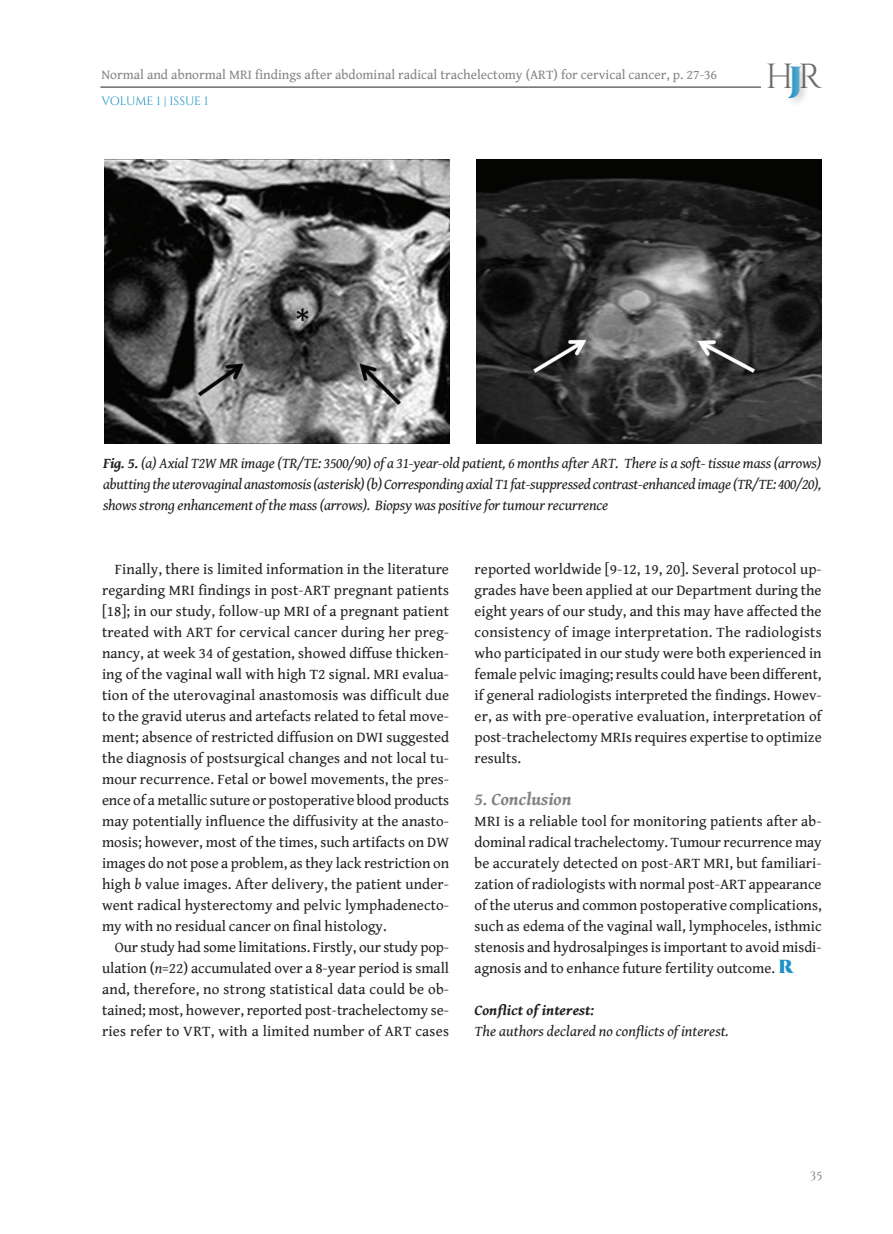
<style>
.page{position:relative;width:893px;height:1234px;background:#fff}
.page>*{position:absolute;margin:0;border:0;box-sizing:border-box;transform-origin:0 0}
.t1{font:34.8px "Cinzel";color:#6c6d70}
.MESOTITLOS{font:italic 700 18px "Gentium Book Basic";color:#808285}
.TEXT_new{font:15px/21px "Gentium Book Basic";color:#231f20;text-align:justify}
.TEXT_new-2{font:italic 15px/21px "Gentium Book Basic";letter-spacing:-.01em;color:#231f20;text-align:justify}
.TEXT_new-3{font:italic 700 15px "Gentium Book Basic";letter-spacing:.005em;color:#231f20}
.t2{font:13.5px "Gentium Book Basic";color:#828487}
.t3{font:12px "Cinzel";letter-spacing:-.015em;color:#1c91c5}
.t4{font:12px "Cinzel";color:#6c6d70}
.s1{font-weight:900;color:#1c91c5}
.s2{font-weight:700}
.s3{font-style:italic}
.s4{font-family:"Cinzel";font-weight:900;font-size:18.9px;color:#1c91c5}
</style>
<div class="page">
<hr style="left:100px;top:86px;width:661px;height:2px;background:#6c6d70">
<div style="left:785px;top:61px;width:27px;height:47px;background:#231f20;opacity:.25"></div>
<img style="left:104px;top:159px;width:346px;height:284px">
<img style="left:477px;top:159px;width:345px;height:284px">
<p class="t2" style="left:101px;top:65px;width:617px">Normal and abnormal MRI findings after abdominal radical trachelectomy (ART) for cervical cancer, p. 27-36</p>
<p class="t3" style="left:101px;top:94px;width:108px">VOLUME 1 | ISSUE 1</p>
<h1 class="t1" style="left:765px;top:56px;width:58px">H<span class="s1">J</span>R</h1>
<p class="TEXT_new-2" style="left:103px;top:452px;width:720px"><span class="s2">Fig. 5.</span> (a) Axial T2W MR image (TR/TE: 3500/90) of a 31-year-old patient, 6 months after ART. There is a soft- tissue mass (arrows) abutting the uterovaginal anastomosis (asterisk) (b) Corresponding axial T1 fat-suppressed contrast-enhanced image (TR/TE: 400/20), shows strong enhancement of the mass (arrows). Biopsy was positive for tumour recurrence</p>
<p class="TEXT_new" style="left:102px;top:557px;width:349px;text-indent:13px">Finally, there is limited information in the literature regarding MRI findings in post-ART pregnant patients [18]; in our study, follow-up MRI of a pregnant patient treated with ART for cervical cancer during her preg&shy;nancy, at week 34 of gestation, showed diffuse thicken&shy;ing of the vaginal wall with high T2 signal. MRI evalua&shy;tion of the uterovaginal anastomosis was difficult due to the gravid uterus and artefacts related to fetal move&shy;ment; absence of restricted diffusion on DWI suggested the diagnosis of postsurgical changes and not local tu&shy;mour recurrence. Fetal or bowel movements, the pres&shy;ence of a metallic suture or postoperative blood products may potentially influence the diffusivity at the anasto&shy;mosis; however, most of the times, such artifacts on DW images do not pose a problem, as they lack restriction on high <span class="s3">b</span> value images. After delivery, the patient under&shy;went radical hysterectomy and pelvic lymphadenecto&shy;my with no residual cancer on final histology.</p>
<p class="TEXT_new" style="left:102px;top:935px;width:349px;text-indent:13px">Our study had some limitations. Firstly, our study pop&shy;ulation (<span class="s3">n</span>=22) accumulated over a 8-year period is small and, therefore, no strong statistical data could be ob&shy;tained; most, however, reported post-trachelectomy se&shy;ries refer to VRT, with a limited number of ART cases</p>
<p class="TEXT_new" style="left:475px;top:557px;width:349px">reported worldwide [9-12, 19, 20]. Several protocol up&shy;grades have been applied at our Department during the eight years of our study, and this may have affected the consistency of image interpretation. The radiologists who participated in our study were both experienced in female pelvic imaging; results could have been different, if general radiologists interpreted the findings. Howev&shy;er, as with pre-operative evaluation, interpretation of post-trachelectomy MRIs requires expertise to optimize results.</p>
<p class="MESOTITLOS" style="left:475px;top:785px;width:98px">5. Conclusion</p>
<p class="TEXT_new" style="left:475px;top:809px;width:349px">MRI is a reliable tool for monitoring patients after ab&shy;dominal radical trachelectomy. Tumour recurrence may be accurately detected on post-ART MRI, but familiari&shy;zation of radiologists with normal post-ART appearance of the uterus and common postoperative complications, such as edema of the vaginal wall, lymphoceles, isthmic stenosis and hydrosalpinges is important to avoid misdi&shy;agnosis and to enhance future fertility outcome. <span class="s4">R</span></p>
<p class="TEXT_new-3" style="left:475px;top:998px;width:121px">Conflict of interest:</p>
<p class="TEXT_new-2" style="left:475px;top:1019px;width:256px">The authors declared no conflicts of interest.</p>
<p class="t4" style="left:810px;top:1168px;width:14px">35</p>
</div>
